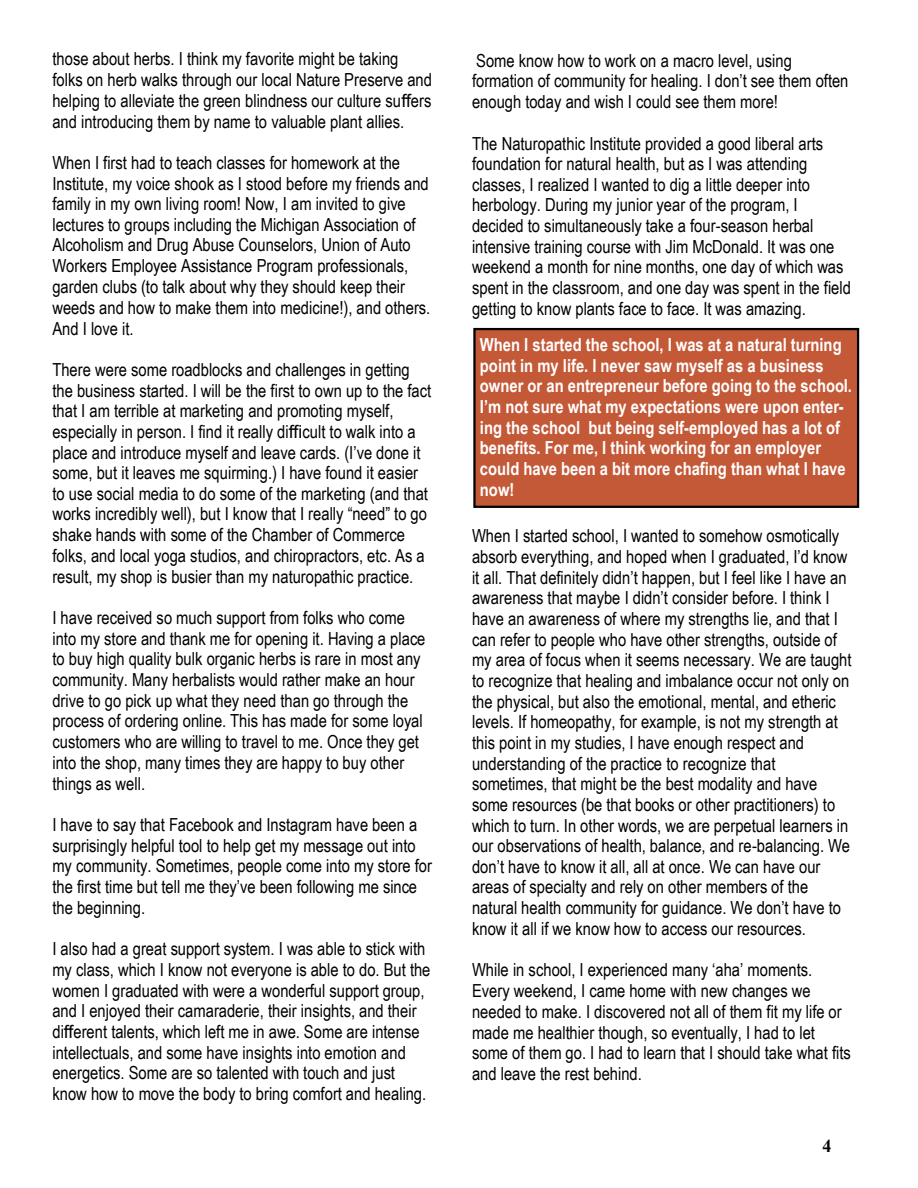
<style>
.page{position:relative;width:918px;height:1188px;background:#fff}
.page>*{position:absolute;margin:0;border:0;box-sizing:border-box;transform-origin:0 0}
.t1{font:18px/20.7px "Arial Narrow";color:#000}
.t2{font:700 18px/20.7px "Arial Narrow";color:#fff}
.t3{font:700 18px "Times New Roman";color:#000}
.s1{font-family:"Arial"}
</style>
<div class="page">
<div style="left:474px;top:329px;width:384px;height:178px;background:#c45938"></div>
<div style="left:473px;top:328px;width:386px;height:180px;border:2px solid #000"></div>
<p class="t1" style="left:52px;top:48px;width:381px">those about herbs. I think my favorite might be taking folks on herb walks through our local Nature Preserve and helping to alleviate the green blindness our culture su<span class="s1">ff</span>ers and introducing them by name to valuable plant allies.</p>
<p class="t1" style="left:52px;top:151px;width:380px">When I first had to teach classes for homework at the Institute, my voice shook as I stood before my friends and family in my own living room! Now, I am invited to give lectures to groups including the Michigan Association of Alcoholism and Drug Abuse Counselors, Union of Auto Workers Employee Assistance Program professionals, garden clubs (to talk about why they should keep their weeds and how to make them into medicine!), and others.<br>And I love it.</p>
<p class="t1" style="left:52px;top:359px;width:380px">There were some roadblocks and challenges in getting the business started. I will be the first to own up to the fact that I am terrible at marketing and promoting myself, especially in person. I find it really di<span class="s1">ffi</span>cult to walk into a place and introduce myself and leave cards. (I’ve done it some, but it leaves me squirming.) I have found it easier to use social media to do some of the marketing (and that works incredibly well), but I know that I really “need” to go shake hands with some of the Chamber of Commerce folks, and local yoga studios, and chiropractors, etc. As a result, my shop is busier than my naturopathic practice.</p>
<p class="t1" style="left:52px;top:607px;width:375px">I have received so much support from folks who come into my store and thank me for opening it. Having a place to buy high quality bulk organic herbs is rare in most any community. Many herbalists would rather make an hour drive to go pick up what they need than go through the process of ordering online. This has made for some loyal customers who are willing to travel to me. Once they get into the shop, many times they are happy to buy other things as well.</p>
<p class="t1" style="left:52px;top:814px;width:381px">I have to say that Facebook and Instagram have been a surprisingly helpful tool to help get my message out into my community. Sometimes, people come into my store for the first time but tell me they’ve been following me since the beginning.</p>
<p class="t1" style="left:52px;top:938px;width:380px">I also had a great support system. I was able to stick with my class, which I know not everyone is able to do. But the women I graduated with were a wonderful support group, and I enjoyed their camaraderie, their insights, and their di<span class="s1">ff</span>erent talents, which left me in awe. Some are intense intellectuals, and some have insights into emotion and energetics. Some are so talented with touch and just know how to move the body to bring comfort and healing.</p>
<p class="t1" style="left:472px;top:49px;width:378px">Some know how to work on a macro level, using formation of community for healing. I don’t see them often enough today and wish I could see them more!</p>
<p class="t1" style="left:472px;top:132px;width:380px">The Naturopathic Institute provided a good liberal arts foundation for natural health, but as I was attending classes, I realized I wanted to dig a little deeper into herbology. During my junior year of the program, I decided to simultaneously take a four-season herbal intensive training course with Jim McDonald. It was one weekend a month for nine months, one day of which was spent in the classroom, and one day was spent in the field getting to know plants face to face. It was amazing.</p>
<p class="t2" style="left:480px;top:333px;width:374px">When I started the school, I was at a natural turning point in my life. I never saw myself as a business owner or an entrepreneur before going to the school.<br>I’m not sure what my expectations were upon enter&shy;ing the school but being self-employed has a lot of benefits. For me, I think working for an employer could have been a bit more chafing than what I have now!</p>
<p class="t1" style="left:472px;top:525px;width:381px">When I started school, I wanted to somehow osmotically absorb everything, and hoped when I graduated, I’d know it all. That definitely didn’t happen, but I feel like I have an awareness that maybe I didn’t consider before. I think I have an awareness of where my strengths lie, and that I can refer to people who have other strengths, outside of my area of focus when it seems necessary. We are taught to recognize that healing and imbalance occur not only on the physical, but also the emotional, mental, and etheric levels. If homeopathy, for example, is not my strength at this point in my studies, I have enough respect and understanding of the practice to recognize that sometimes, that might be the best modality and have some resources (be that books or other practitioners) to which to turn. In other words, we are perpetual learners in our observations of health, balance, and re-balancing. We don’t have to know it all, all at once. We can have our areas of specialty and rely on other members of the natural health community for guidance. We don’t have to know it all if we know how to access our resources.</p>
<p class="t1" style="left:472px;top:959px;width:380px">While in school, I experienced many ‘aha’ moments.<br>Every weekend, I came home with new changes we needed to make. I discovered not all of them fit my life or made me healthier though, so eventually, I had to let some of them go. I had to learn that I should take what fits and leave the rest behind.</p>
<p class="t3" style="left:823px;top:1133px;width:10px">4</p>
</div>
